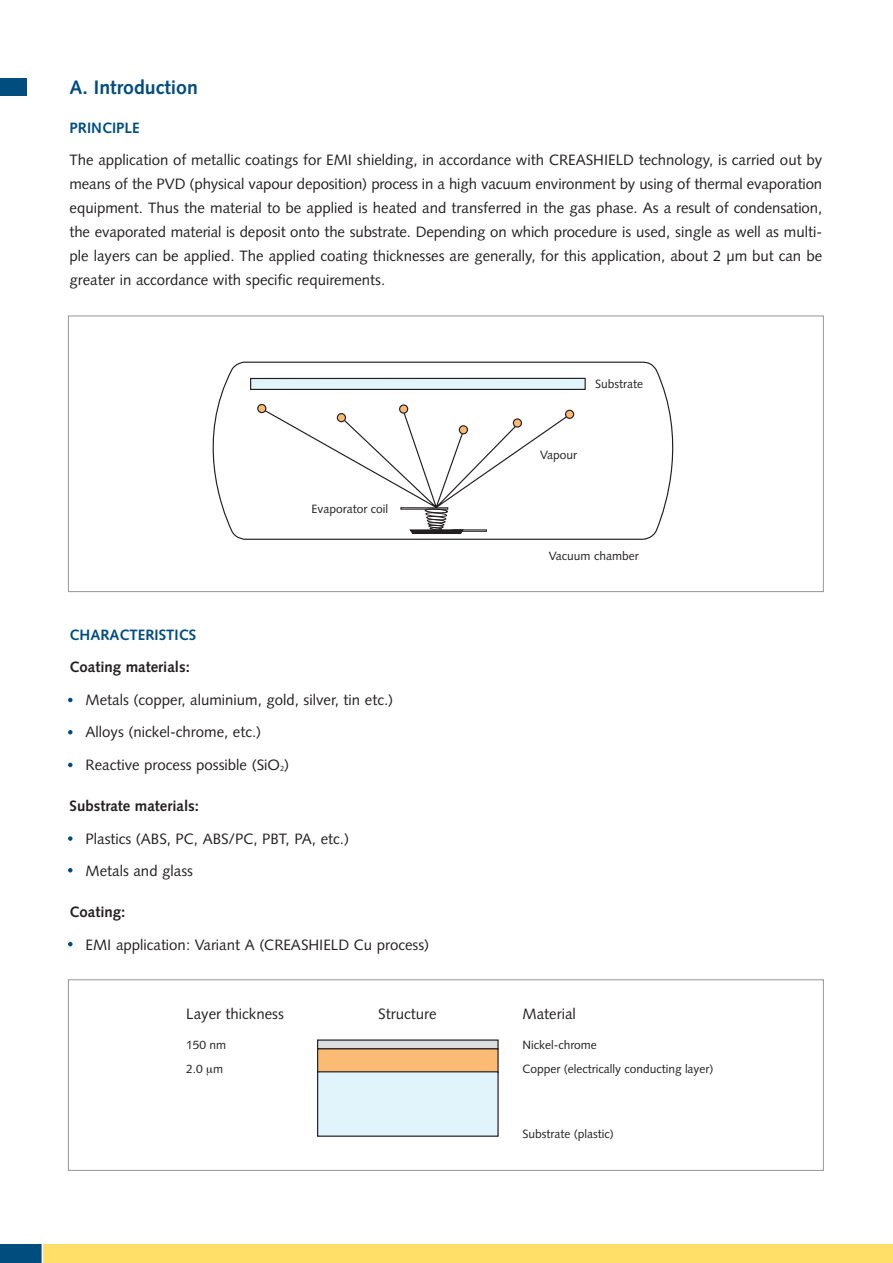
<style>
.page{position:relative;width:893px;height:1263px;background:#fff}
.page>*{position:absolute;margin:0;border:0;box-sizing:border-box;transform-origin:0 0}
.t1{font:700 19.5px "Syntax";color:#004d7e}
.t2{font:15px/24px "Syntax";color:#231f20}
.t3{font:700 15px "Syntax";color:#231f20}
.t4{font:700 15px "Syntax";color:#004d7e}
.t5{font:12px/23.4px "Syntax";color:#231f20}
</style>
<div class="page">
<div style="left:43px;top:1244px;width:849px;height:19px;background:#ffdf68"></div>
<div style="left:0;top:78px;width:26px;height:17px;background:#004d7e"></div>
<svg style="left:212px;top:361px;width:462px;height:179px"></svg>
<div style="left:250px;top:378px;width:336px;height:12px;background:#e1f4fc;border:1px solid #231f20"></div>
<svg style="left:258px;top:406px;width:312px;height:129px"></svg>
<div style="left:257px;top:404px;width:9px;height:9px;background:#fcbb74;border:1px solid #231f20;border-radius:50%"></div>
<div style="left:337px;top:413px;width:9px;height:9px;background:#fcbb74;border:1px solid #231f20;border-radius:50%"></div>
<div style="left:399px;top:404px;width:9px;height:10px;background:#fcbb74;border:1px solid #231f20;border-radius:50%"></div>
<div style="left:459px;top:425px;width:9px;height:9px;background:#fcbb74;border:1px solid #231f20;border-radius:50%"></div>
<div style="left:513px;top:418px;width:9px;height:10px;background:#fcbb74;border:1px solid #231f20;border-radius:50%"></div>
<div style="left:565px;top:410px;width:9px;height:9px;background:#fcbb74;border:1px solid #231f20;border-radius:50%"></div>
<svg style="left:68px;top:698px;width:5px;height:4px"></svg>
<svg style="left:68px;top:730px;width:5px;height:4px"></svg>
<svg style="left:68px;top:763px;width:5px;height:4px"></svg>
<svg style="left:68px;top:836px;width:5px;height:5px"></svg>
<svg style="left:68px;top:868px;width:5px;height:4px"></svg>
<svg style="left:68px;top:942px;width:5px;height:4px"></svg>
<div style="left:317px;top:1039px;width:182px;height:10px;background:#dcdddf"></div>
<div style="left:317px;top:1048px;width:182px;height:25px;background:#fcbb74;border:1px solid #231f20"></div>
<div style="left:317px;top:1071px;width:182px;height:66px;background:#e1f4fc;border:1px solid #231f20"></div>
<div style="left:68px;top:979px;width:756px;height:192px;border:1px solid #939598"></div>
<div style="left:0;top:1244px;width:42px;height:19px;background:#004d7e"></div>
<h1 class="t1" style="left:70px;top:79px;width:130px">A. Introduction</h1>
<p class="t4" style="left:70px;top:122px;width:72px">PRINCIPLE</p>
<p class="t2" style="left:70px;top:150px;width:754px;text-align:justify">The application of metallic coatings for EMI shielding, in accordance with CREASHIELD technology, is carried out by means of the PVD (physical vapour deposition) process in a high vacuum environment by using of thermal evaporation equipment. Thus the material to be applied is heated and transferred in the gas phase. As a result of condensation, the evaporated material is deposit onto the substrate. Depending on which procedure is used, single as well as multi&shy;ple layers can be applied. The applied coating thicknesses are generally, for this application, about 2 µm but can be greater in accordance with specific requirements.</p>
<p class="t5" style="left:312px;top:498px;width:78px">Evaporator coil</p>
<p class="t4" style="left:70px;top:629px;width:128px">CHARACTERISTICS</p>
<p class="t3" style="left:70px;top:661px;width:122px">Coating materials:</p>
<p class="t2" style="left:86px;top:685px;width:309px;line-height:32.5px">Metals (copper, aluminium, gold, silver, tin etc.)<br>Alloys (nickel-chrome, etc.)<br>Reactive process possible (SiO<sub>2</sub>)</p>
<p class="t3" style="left:70px;top:800px;width:131px">Substrate materials:</p>
<p class="t2" style="left:86px;top:823px;width:265px;line-height:32.5px">Plastics (ABS, PC, ABS/PC, PBT, PA, etc.)<br>Metals and glass</p>
<p class="t3" style="left:70px;top:906px;width:57px">Coating:</p>
<p class="t2" style="left:86px;top:934px;width:345px">EMI application: Variant A (CREASHIELD Cu process)</p>
<p class="t5" style="left:595px;top:373px;width:49px">Substrate</p>
<p class="t5" style="left:540px;top:445px;width:38px">Vapour</p>
<p class="t5" style="left:549px;top:545px;width:92px">Vacuum chamber</p>
<p class="t2" style="left:186px;top:1003px;width:99px">Layer thickness</p>
<p class="t5" style="left:186px;top:1034px;width:41px">150 nm<br>2.0 m</p>
<p class="t2" style="left:378px;top:1003px;width:60px">Structure</p>
<p class="t2" style="left:522px;top:1003px;width:55px">Material</p>
<p class="t5" style="left:522px;top:1034px;width:193px">Nickel-chrome<br>Copper (electrically conducting layer)</p>
<p class="t5" style="left:522px;top:1123px;width:93px">Substrate (plastic)</p>
</div>
